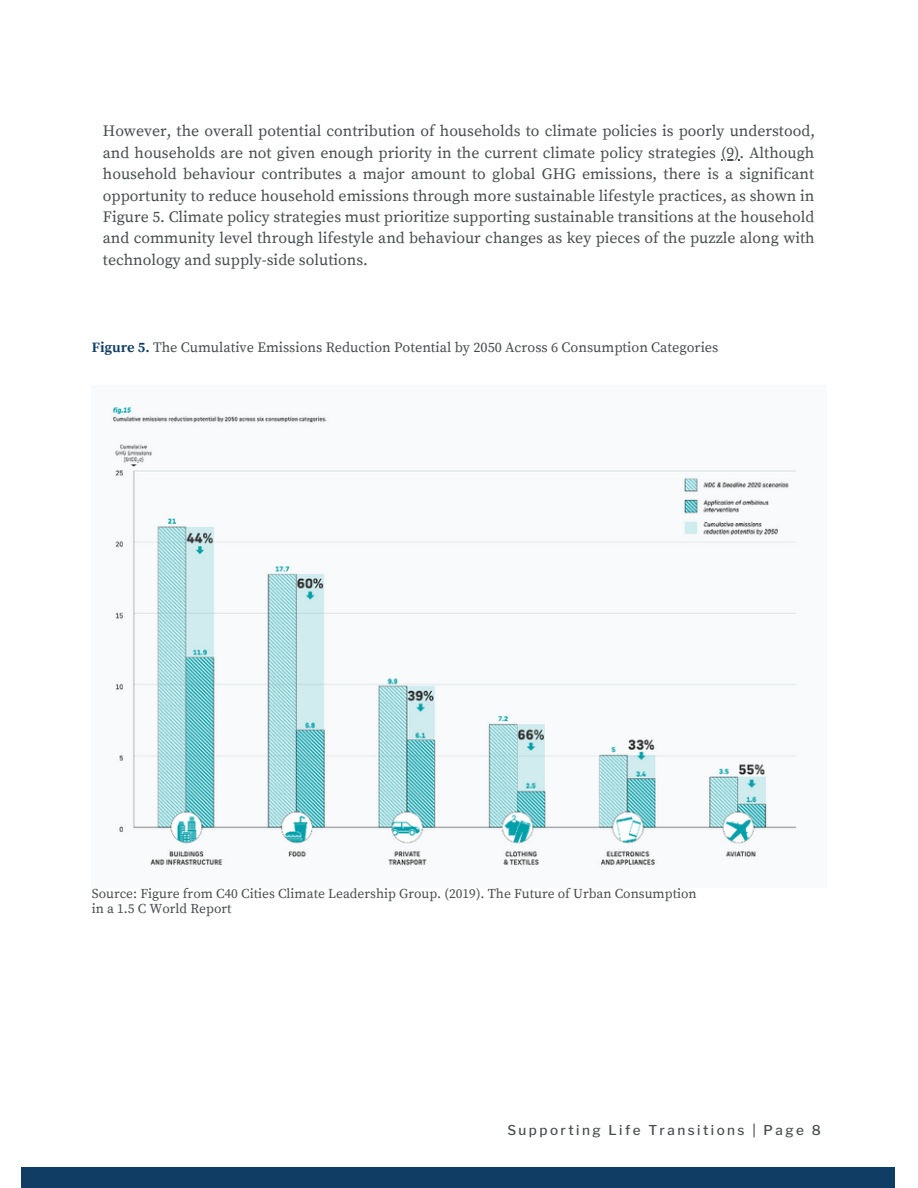
<style>
.page{position:relative;width:918px;height:1188px;background:#fff}
.page>*{position:absolute;margin:0;border:0;box-sizing:border-box;transform-origin:0 0}
.t1{font:15.75px/21.3px "Source Serif Pro";color:#484b4d;text-align:justify}
.t2{font:14.25px "Source Serif Pro";color:#484b4d}
.t3{font:13.5px/14.7px "Source Serif Pro";color:#484b4d}
.t4{font:500 13.5px "Libre Franklin";letter-spacing:.18em;color:#484b4d}
.s1{font-weight:700;color:#0f3d63}
</style>
<div class="page">
<div style="left:21px;top:1167px;width:874px;height:21px;background:#0f3d63"></div>
<img style="left:111px;top:406px;width:686px;height:460px">
<svg style="left:721px;top:159px;width:19px;height:1px"></svg>
<p class="t1" style="left:103px;top:121px;width:714px">However, the overall potential contribution of households to climate policies is poorly understood, and households are not given enough priority in the current climate policy strategies (9). Although household behaviour contributes a major amount to global GHG emissions, there is a significant opportunity to reduce household emissions through more sustainable lifestyle practices, as shown in Figure 5. Climate policy strategies must prioritize supporting sustainable transitions at the household and community level through lifestyle and behaviour changes as key pieces of the puzzle along with technology and supply-side solutions.</p>
<p class="t2" style="left:92px;top:339px;width:628px"><span class="s1">Figure 5.</span> The Cumulative Emissions Reduction Potential by 2050 Across 6 Consumption Categories</p>
<p class="t3" style="left:92px;top:887px;width:606px">Source: Figure from C40 Cities Climate Leadership Group. (2019). The Future of Urban Consumption in a 1.5 C World Report</p>
<p class="t4" style="left:507px;top:1122px;width:315px">Supporting Life Transitions | Page 8</p>
</div>
